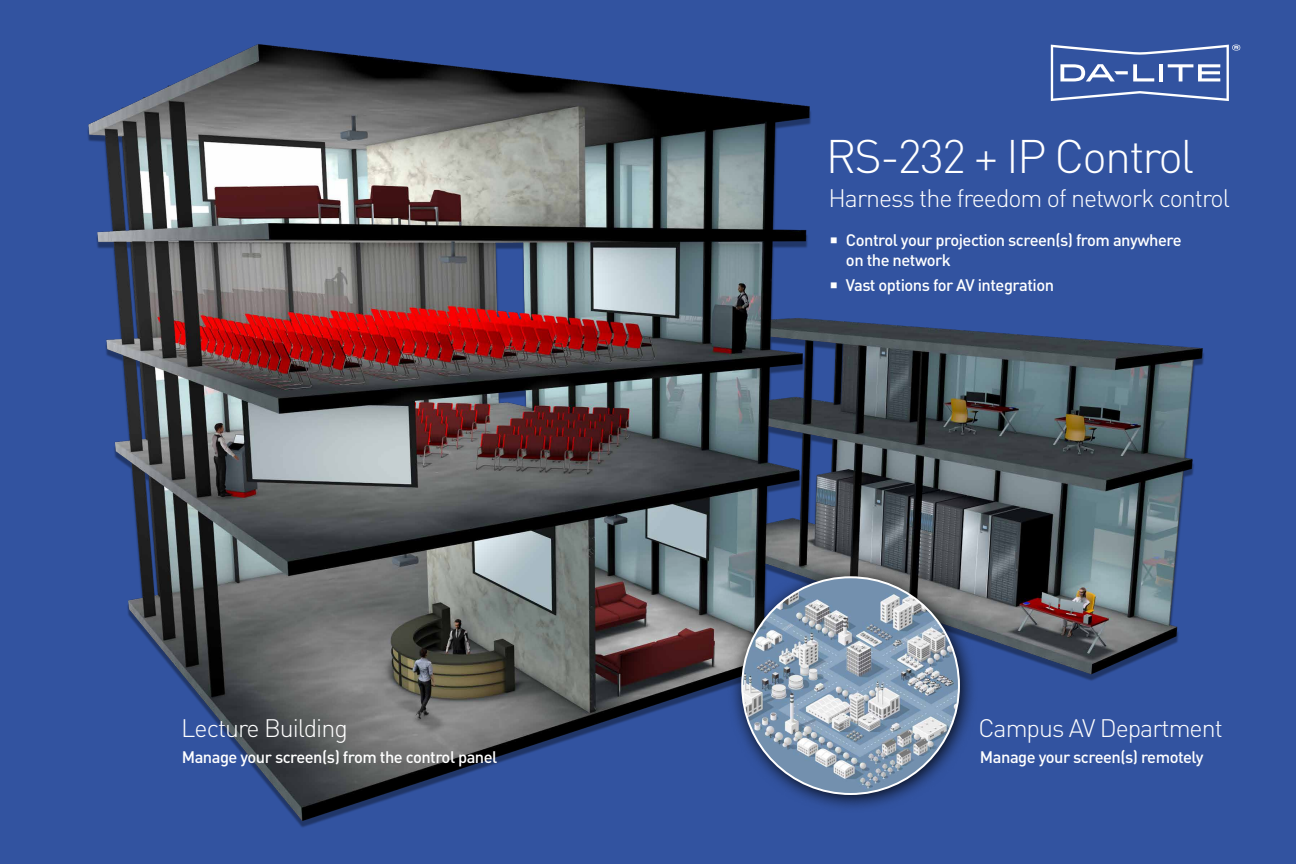
<style>
.page{position:relative;width:1296px;height:864px;background:#3253a0}
.page>*{position:absolute;margin:0;border:0;box-sizing:border-box;transform-origin:0 0}
.t1{font:300 46.5px "DIN Pro";letter-spacing:-.04em;color:#fff}
.t2{font:300 25px "DIN Pro";letter-spacing:-.04em;color:#fff}
.t3{font:500 16.5px/20px "DIN Pro";letter-spacing:-.03em;color:#fff}
</style>
<div class="page">
<img style="left:87px;top:44px;width:1142px;height:783px">
<div style="left:728px;top:563px;width:250px;height:250px;background:#000;opacity:.85"></div>
<img style="left:742px;top:577px;width:217px;height:217px;border-radius:108px">
<svg style="left:1051px;top:45px;width:189px;height:56px"></svg>
<h1 class="t1" style="left:826px;top:121px;width:370px">RS-232 + IP Control</h1>
<h2 class="t2" style="left:828px;top:179px;width:403px">Harness the freedom of network control</h2>
<p class="t3" style="left:846px;top:228px;width:337px;text-indent:-16px">■ Control your projection screen(s) from anywhere on the network</p>
<p class="t3" style="left:830px;top:273px;width:226px">■ Vast options for AV integration</p>
<h2 class="t2" style="left:181px;top:709px;width:168px">Lecture Building</h2>
<h2 class="t2" style="left:978px;top:709px;width:246px">Campus AV Department</h2>
<p class="t3" style="left:182px;top:745px;width:317px">Manage your screen(s) from the control panel</p>
<p class="t3" style="left:980px;top:745px;width:225px">Manage your screen(s) remotely</p>
</div>
